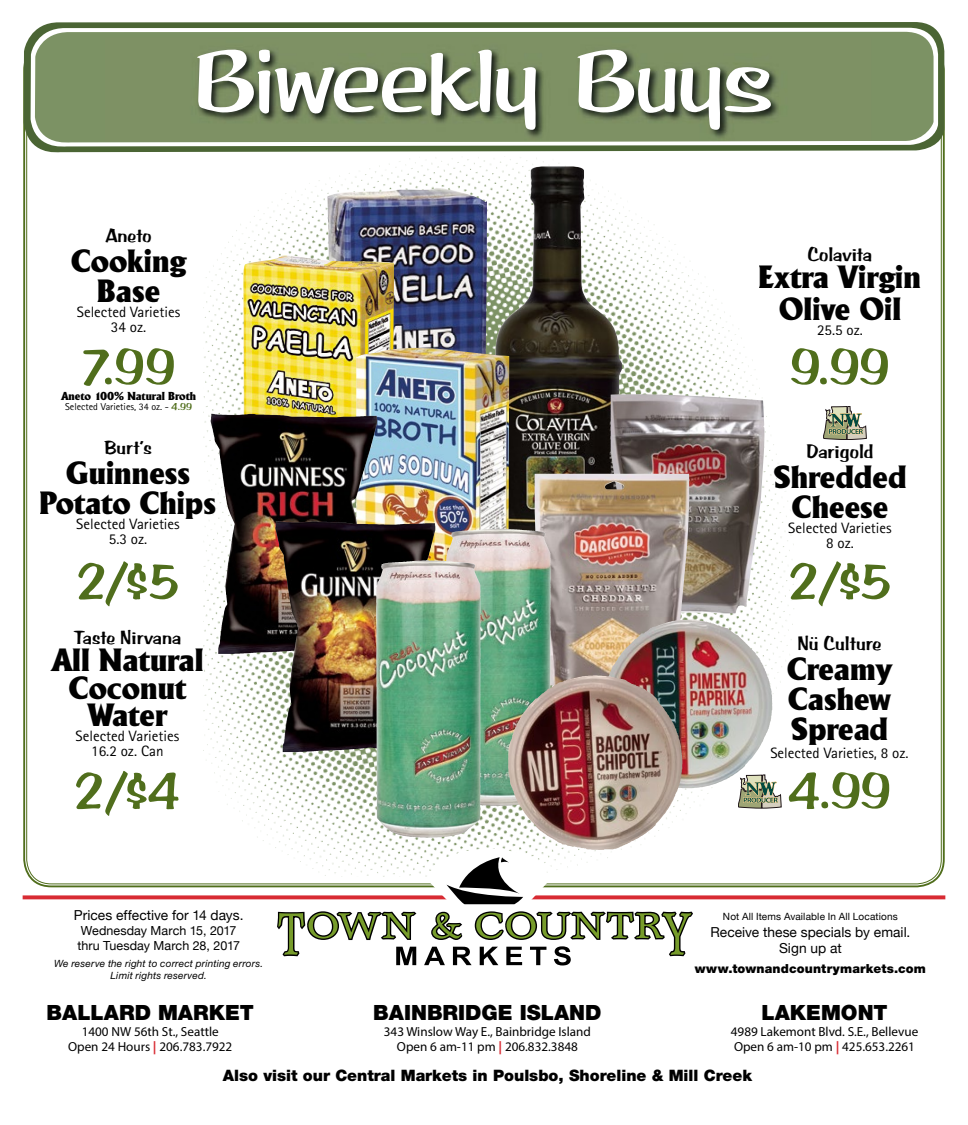
<style>
.page{position:relative;width:968px;height:1125px;background:#fff}
.page>*{position:absolute;margin:0;border:0;box-sizing:border-box;transform-origin:0 0}
.t1{font:51.12px "Arab Bru D";color:#506e1c}
.t2{font:31.25px/30px "Anthony";color:#000;text-align:center}
.t3{font:900 21px "Helvetica Neue";color:#000}
.t4{font:20px "Arab Bru D";color:#000}
.t5{font:19.62px "Arab Bru D";color:#000}
.t6{font:900 15.75px "Helvetica Neue";color:#000}
.t7{font:15.75px "Arab Bru D";color:#000}
.t8{font:15px/15px "Rotis Sans Serif";color:#000;text-align:center}
.t9{font:13.75px/16.5px "Helvetica Neue";letter-spacing:.005em;color:#000;text-align:center}
.t10{font:13.12px/15.8px "Myriad Pro";color:#000;text-align:center}
.t11{font:12.5px/15px "Helvetica Neue";letter-spacing:.005em;color:#000}
.t12{font:900 12.5px "Helvetica Neue";letter-spacing:.015em;color:#000}
.t13{font:11.25px "Anthony";color:#000}
.t14{font:italic 10px/12px "Helvetica Neue";letter-spacing:.02em;color:#000;text-align:center}
.t15{font:10px "Helvetica Neue";letter-spacing:.015em;color:#000}
.t16{font:10px "Rotis Sans Serif";color:#000}
.s1{font-family:"Arab Bru D";color:#506e1c}
.s2{font-weight:700;color:#d82b33}
</style>
<div class="page">
<svg style="left:24px;top:22px;width:920px;height:134px"></svg>
<svg style="left:31px;top:27px;width:907px;height:123px"></svg>
<svg style="left:35px;top:32px;width:898px;height:114px;background:#90a27c"></svg>
<div style="left:105px;top:37px;width:766px;height:105px;background:#7e9164"></div>
<svg style="left:197px;top:48px;width:339px;height:82px"></svg>
<svg style="left:577px;top:48px;width:194px;height:82px"></svg>
<svg style="left:23px;top:895px;width:922px;height:4px;background:#dc4148"></svg>
<svg style="left:275px;top:877px;width:419px;height:88px"></svg>
<img style="left:203px;top:157px;width:594px;height:720px">
<svg style="left:823px;top:406px;width:43px;height:34px"></svg>
<svg style="left:738px;top:775px;width:43px;height:33px"></svg>
<img style="left:492px;top:167px;width:130px;height:394px">
<img style="left:327px;top:188px;width:160px;height:160px">
<img style="left:241px;top:255px;width:153px;height:242px">
<img style="left:356px;top:348px;width:153px;height:244px">
<img style="left:610px;top:394px;width:21px;height:80px">
<img style="left:534px;top:474px;width:155px;height:218px">
<img style="left:210px;top:414px;width:18px;height:96px">
<img style="left:275px;top:524px;width:18px;height:91px">
<img style="left:446px;top:528px;width:55px;height:276px">
<img style="left:607px;top:620px;width:81px;height:58px">
<img style="left:508px;top:675px;width:85px;height:116px">
<img style="left:376px;top:560px;width:55px;height:276px">
<h3 class="t5" style="left:106px;top:225px;width:47px">Aneto</h3>
<h2 class="t2" style="left:71px;top:248px;width:117px">Cooking<br>Base</h2>
<p class="t8" style="left:77px;top:305px;width:105px">Selected Varieties<br>34 oz.</p>
<h1 class="t1" style="left:82px;top:338px;width:94px">7.99</h1>
<p class="t13" style="left:61px;top:390px;width:137px">Aneto 100% Natural Broth</p>
<p class="t16" style="left:65px;top:400px;width:128px">Selected Varieties, 34 oz. - <span class="s1">4.99</span></p>
<h3 class="t5" style="left:104px;top:436px;width:49px">Burt’s</h3>
<h2 class="t2" style="left:40px;top:459px;width:178px">Guinness<br>Potato Chips</h2>
<p class="t8" style="left:76px;top:516px;width:105px">Selected Varieties<br>5.3 oz.</p>
<h1 class="t1" style="left:77px;top:552px;width:103px">2/$5</h1>
<h3 class="t5" style="left:74px;top:626px;width:109px">Taste Nirvana</h3>
<h2 class="t2" style="left:51px;top:648px;width:153px;line-height:27.5px">All Natural<br>Coconut<br>Water</h2>
<p class="t8" style="left:76px;top:729px;width:105px">Selected Varieties<br>16.2 oz. Can</p>
<h1 class="t1" style="left:75px;top:762px;width:106px">2/$4</h1>
<p class="t9" style="left:74px;top:907px;width:171px">Prices effective for 14 days.</p>
<p class="t11" style="left:77px;top:923px;width:164px">Wednesday March 15, 2017 thru Tuesday March 28, 2017</p>
<p class="t14" style="left:54px;top:957px;width:211px">We reserve the right to correct printing errors.<br>Limit rights reserved.</p>
<h3 class="t4" style="left:808px;top:243px;width:66px">Colavita</h3>
<h2 class="t2" style="left:759px;top:263px;width:164px;line-height:31.2px">Extra Virgin<br>Olive Oil</h2>
<p class="t8" style="left:817px;top:322px;width:47px">25.5 oz.</p>
<h1 class="t1" style="left:790px;top:338px;width:100px">9.99</h1>
<h3 class="t4" style="left:806px;top:440px;width:69px">Darigold</h3>
<h2 class="t2" style="left:773px;top:464px;width:135px">Shredded<br>Cheese</h2>
<p class="t8" style="left:788px;top:521px;width:105px">Selected Varieties<br>8 oz.</p>
<h1 class="t1" style="left:789px;top:552px;width:103px">2/$5</h1>
<h3 class="t4" style="left:797px;top:632px;width:86px">Nu Culture</h3>
<h2 class="t2" style="left:786px;top:655px;width:107px;text-align:justify">Creamy Cashew Spread</h2>
<p class="t8" style="left:770px;top:745px;width:140px">Selected Varieties, 8 oz.</p>
<p class="t7" style="left:809px;top:625px;width:10px">..</p>
<h1 class="t1" style="left:788px;top:762px;width:103px">4.99</h1>
<p class="t15" style="left:723px;top:911px;width:176px">Not All Items Available In All Locations</p>
<p class="t9" style="left:710px;top:923px;width:201px">Receive these specials by email.<br>Sign up at</p>
<p class="t12" style="left:694px;top:961px;width:233px">www.townandcountrymarkets.com</p>
<h3 class="t3" style="left:373px;top:1000px;width:230px">BAINBRIDGE ISLAND</h3>
<p class="t10" style="left:384px;top:1023px;width:209px">343 Winslow Way E., Bainbridge Island<br>Open 6 am-11 pm <span class="s2">|</span> 206.832.3848</p>
<p class="t6" style="left:223px;top:1066px;width:530px">Also visit our Central Markets in Poulsbo, Shoreline &amp; Mill Creek</p>
<h3 class="t3" style="left:761px;top:1000px;width:128px">LAKEMONT</h3>
<p class="t10" style="left:731px;top:1023px;width:189px;text-align:left">4989 Lakemont Blvd. S.E., Bellevue<br>Open 6 am-10 pm <span class="s2">|</span> 425.653.2261</p>
<h3 class="t3" style="left:47px;top:1000px;width:209px">BALLARD MARKET</h3>
<p class="t10" style="left:68px;top:1023px;width:166px">1400 NW 56th St., Seattle<br>Open 24 Hours <span class="s2">|</span> 206.783.7922</p>
</div>
